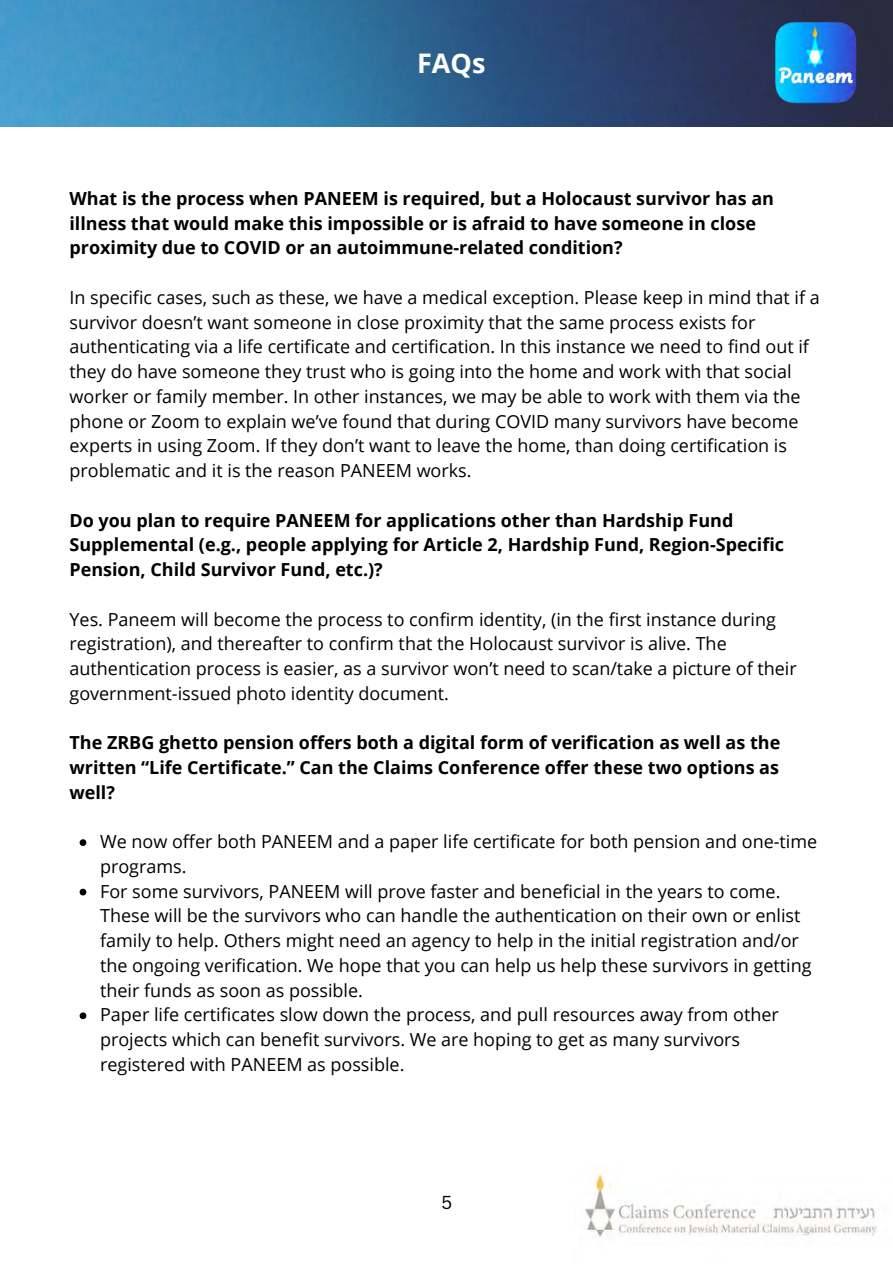
<style>
.page{position:relative;width:893px;height:1264px;background:#fff}
.page>*{position:absolute;margin:0;border:0;box-sizing:border-box;transform-origin:0 0}
.t1{font:700 27px "Open Sans";color:#fff}
.t2{font:18.15px "Canva Sans";color:#000}
.t3{font:18px/24.8px "Open Sans";color:#000}
.t4{font:700 18px/24.8px "Open Sans";color:#000}
</style>
<div class="page">
<svg style="left:80px;top:839px;width:6px;height:7px"></svg>
<svg style="left:80px;top:888px;width:6px;height:7px"></svg>
<svg style="left:80px;top:1012px;width:6px;height:7px"></svg>
<img style="left:0;top:0;width:892px;height:127px">
<img style="left:769px;top:17px;width:92px;height:93px">
<img style="left:585px;top:1171px;width:292px;height:66px">
<h1 class="t1" style="left:417px;top:44px;width:70px">FAQs</h1>
<p class="t4" style="left:69px;top:185px;width:706px">What is the process when PANEEM is required, but a Holocaust survivor has an illness that would make this impossible or is afraid to have someone in close proximity due to COVID or an autoimmune-related condition?</p>
<p class="t3" style="left:69px;top:284px;width:751px">In specific cases, such as these, we have a medical exception. Please keep in mind that if a survivor doesn’t want someone in close proximity that the same process exists for authenticating via a life certificate and certification. In this instance we need to find out if they do have someone they trust who is going into the home and work with that social worker or family member. In other instances, we may be able to work with them via the phone or Zoom to explain we’ve found that during COVID many survivors have become experts in using Zoom. If they don’t want to leave the home, than doing certification is problematic and it is the reason PANEEM works.</p>
<p class="t4" style="left:69px;top:507px;width:716px">Do you plan to require PANEEM for applications other than Hardship Fund<br>Supplemental (e.g., people applying for Article 2, Hardship Fund, Region-Specific<br>Pension, Child Survivor Fund, etc.)?</p>
<p class="t3" style="left:69px;top:606px;width:728px">Yes. Paneem will become the process to confirm identity, (in the first instance during registration), and thereafter to confirm that the Holocaust survivor is alive. The authentication process is easier, as a survivor won’t need to scan/take a picture of their government-issued photo identity document.</p>
<p class="t4" style="left:69px;top:730px;width:712px;text-align:justify">The ZRBG ghetto pension offers both a digital form of verification as well as the written “Life Certificate.” Can the Claims Conference offer these two options as well?</p>
<p class="t3" style="left:100px;top:828px;width:718px">We now offer both PANEEM and a paper life certificate for both pension and one-time programs.<br>For some survivors, PANEEM will prove faster and beneficial in the years to come.<br>These will be the survivors who can handle the authentication on their own or enlist family to help. Others might need an agency to help in the initial registration and/or the ongoing verification. We hope that you can help us help these survivors in getting their funds as soon as possible.<br>Paper life certificates slow down the process, and pull resources away from other projects which can benefit survivors. We are hoping to get as many survivors registered with PANEEM as possible.</p>
<p class="t2" style="left:441px;top:1189px;width:12px">5</p>
</div>
